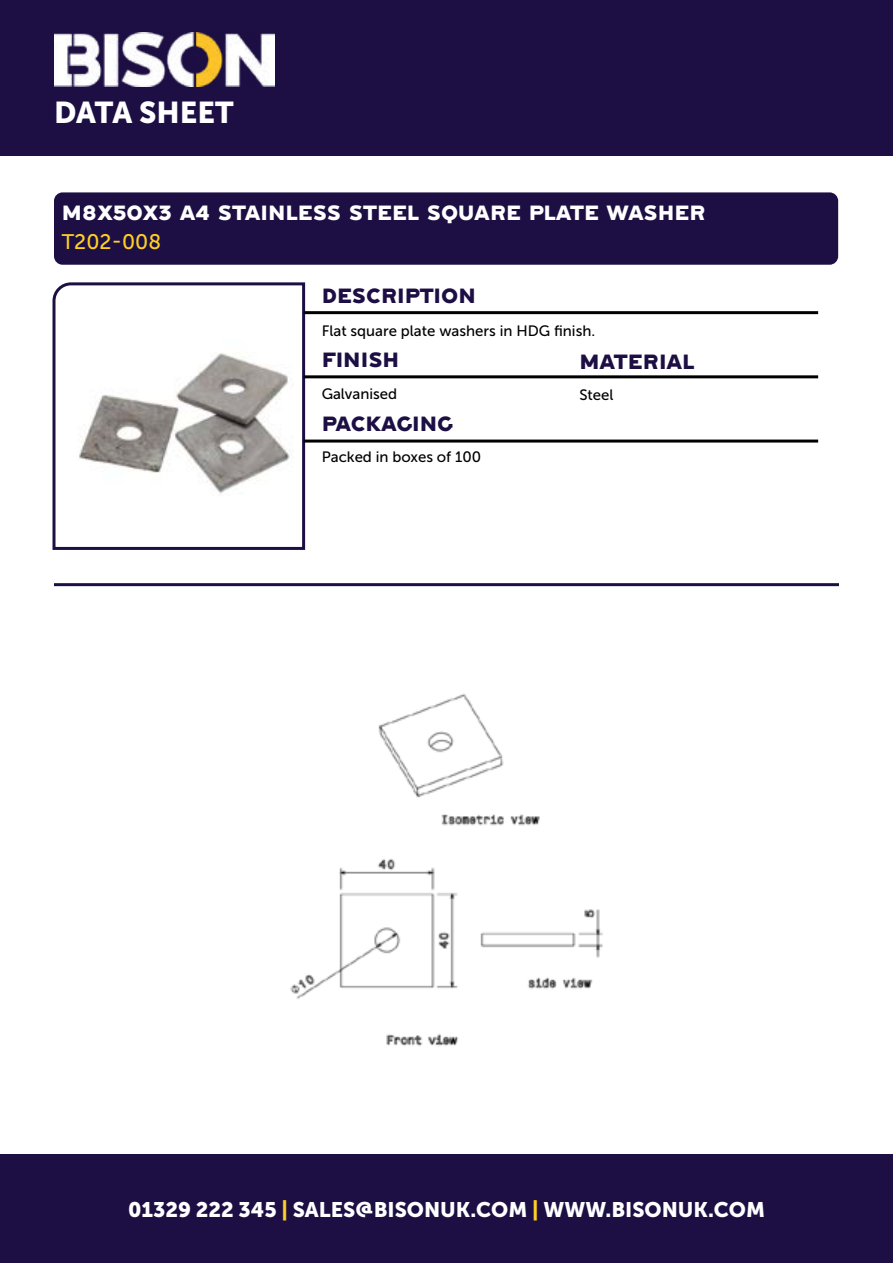
<style>
.page{position:relative;width:893px;height:1263px;background:#fff}
.page>*{position:absolute;margin:0;border:0;box-sizing:border-box;transform-origin:0 0}
.t1{font:30px "Museo Sans 900";color:#fff}
.t2{font:21px "Museo Sans 900";color:#fff}
.t3{font:21px "Museo Sans 500";color:#ffd022}
.t4{font:18px "Hebden Grotesque";color:#fff}
.t5{font:18px "Hebden Grotesque";color:#1d0f44}
.t6{font:15px "Museo Sans 500";color:#000}
.s1{color:#ffd022}
</style>
<div class="page">
<div style="left:0;top:0;width:893px;height:155px;background:#1d0f44"></div>
<div style="left:0;top:1155px;width:893px;height:108px;background:#1d0f44"></div>
<img style="left:54px;top:33px;width:221px;height:54px">
<div style="left:54px;top:192px;width:784px;height:73px;background:#1d0f44;border-radius:9px"></div>
<svg style="left:52px;top:282px;width:255px;height:268px"></svg>
<hr style="left:304px;top:311px;width:514px;height:3px;background:#000">
<hr style="left:304px;top:375px;width:514px;height:3px;background:#000">
<hr style="left:304px;top:440px;width:514px;height:3px;background:#000">
<hr style="left:54px;top:583px;width:785px;height:3px;background:#1d0f44">
<img style="left:290px;top:693px;width:313px;height:353px">
<h1 class="t1" style="left:54px;top:95px;width:181px">DATA SHEET</h1>
<p class="t4" style="left:62px;top:200px;width:645px">M8X50X3 A4 STAINLESS STEEL SQUARE PLATE WASHER</p>
<h2 class="t3" style="left:62px;top:230px;width:101px">T202-008</h2>
<p class="t5" style="left:322px;top:283px;width:156px">DESCRIPTION</p>
<p class="t6" style="left:322px;top:322px;width:275px">Flat square plate washers in HDG finish.</p>
<p class="t5" style="left:322px;top:347px;width:79px">FINISH</p>
<p class="t6" style="left:322px;top:385px;width:77px">Galvanised</p>
<p class="t5" style="left:322px;top:411px;width:133px">PACKAGING</p>
<p class="t6" style="left:322px;top:448px;width:161px">Packed in boxes of 100</p>
<p class="t5" style="left:579px;top:349px;width:117px">MATERIAL</p>
<p class="t6" style="left:579px;top:386px;width:36px">Steel</p>
<h2 class="t2" style="left:128px;top:1197px;width:638px">01329 222 345 <span class="s1">|</span> SALES@BISONUK.COM <span class="s1">|</span> WWW.BISONUK.COM</h2>
</div>
